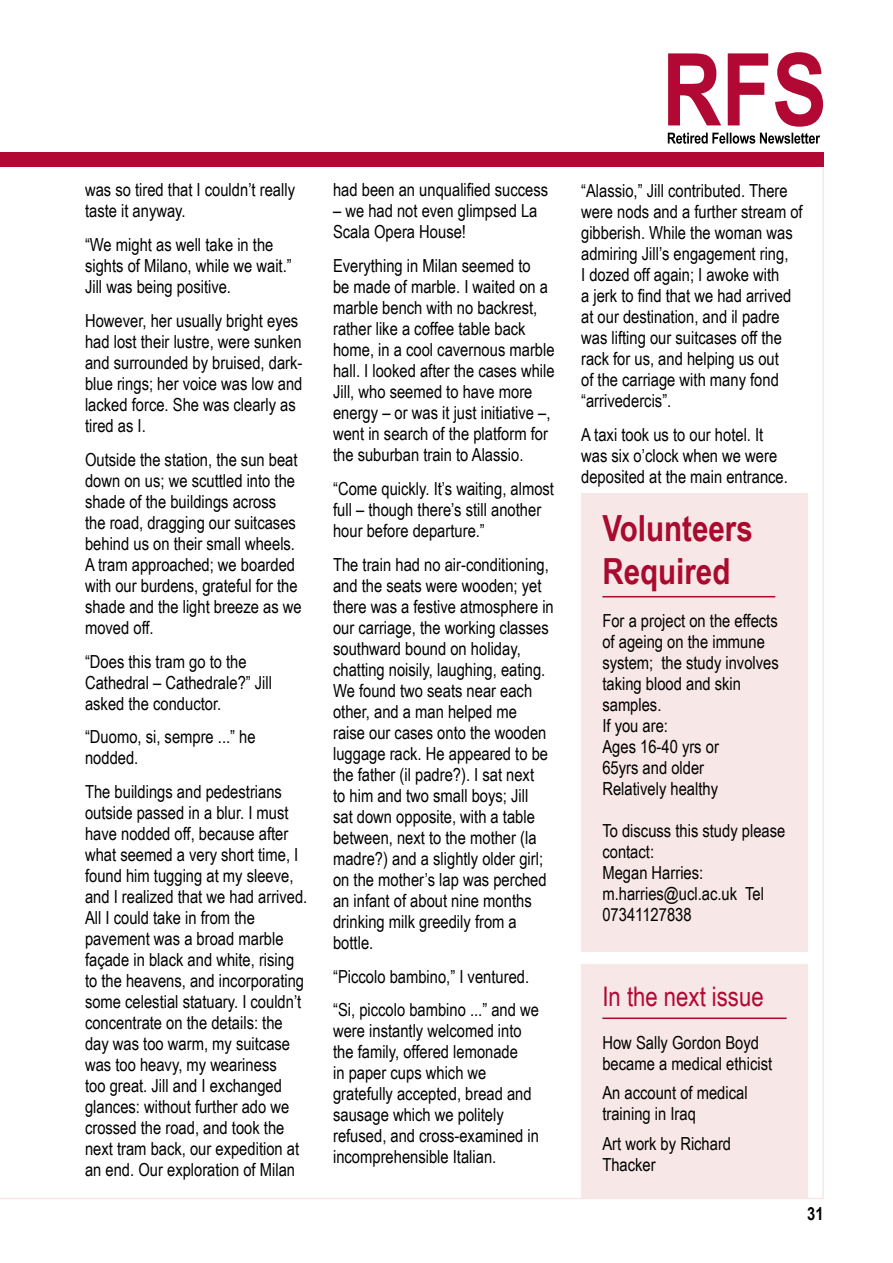
<style>
.page{position:relative;width:893px;height:1263px;background:#fff}
.page>*{position:absolute;margin:0;border:0;box-sizing:border-box;transform-origin:0 0}
.t1{font:700 36px/43.2px "Arial Narrow";color:#a90a2e}
.t2{font:27px "Arial Narrow";color:#b10933}
.t3{font:18px/21px "Arial Narrow";color:#000}
.t4{font:700 18px "Arial Narrow";color:#000}
</style>
<div class="page">
<div style="left:0;top:152px;width:824px;height:15px;background:#b10933"></div>
<svg style="left:668px;top:52px;width:155px;height:75px"></svg>
<svg style="left:668px;top:133px;width:152px;height:11px"></svg>
<div style="left:581px;top:964px;width:227px;height:234px;background:#f7e7e6"></div>
<hr style="left:602px;top:1017px;width:185px;height:2px;background:#a90a2e">
<div style="left:581px;top:493px;width:227px;height:458px;background:#f7e7e6"></div>
<hr style="left:602px;top:596px;width:173px;height:1px;background:#a90a2e">
<p class="t3" style="left:85px;top:179px;width:212px">was so tired that I couldn’t really taste it anyway.</p>
<p class="t3" style="left:85px;top:234px;width:208px">“We might as well take in the sights of Milano, while we wait.”<br>Jill was being positive.</p>
<p class="t3" style="left:85px;top:309px;width:219px">However, her usually bright eyes had lost their lustre, were sunken and surrounded by bruised, dark&shy;blue rings; her voice was low and lacked force. She was clearly as tired as I.</p>
<p class="t3" style="left:85px;top:448px;width:218px">Outside the station, the sun beat down on us; we scuttled into the shade of the buildings across<br>the road, dragging our suitcases behind us on their small wheels.<br>A tram approached; we boarded with our burdens, grateful for the shade and the light breeze as we moved off.</p>
<p class="t3" style="left:85px;top:650px;width:189px">“Does this tram go to the<br>Cathedral – Cathedrale?” Jill asked the conductor.</p>
<p class="t3" style="left:85px;top:726px;width:172px">“Duomo, si, sempre ...” he nodded.</p>
<p class="t3" style="left:85px;top:781px;width:224px">The buildings and pedestrians outside passed in a blur. I must have nodded off, because after what seemed a very short time, I found him tugging at my sleeve, and I realized that we had arrived.<br>All I could take in from the pavement was a broad marble façade in black and white, rising to the heavens, and incorporating some celestial statuary. I couldn’t concentrate on the details: the day was too warm, my suitcase was too heavy, my weariness<br>too great. Jill and I exchanged glances: without further ado we crossed the road, and took the next tram back, our expedition at an end. Our exploration of Milan</p>
<p class="t3" style="left:333px;top:179px;width:216px">had been an unqualified success</p>
<p class="t3" style="left:333px;top:200px;width:206px">– we had not even glimpsed La<br>Scala Opera House!</p>
<p class="t3" style="left:333px;top:254px;width:223px">Everything in Milan seemed to<br>be made of marble. I waited on a marble bench with no backrest, rather like a coffee table back home, in a cool cavernous marble hall. I looked after the cases while<br>Jill, who seemed to have more energy – or was it just initiative –, went in search of the platform for the suburban train to Alassio.</p>
<p class="t3" style="left:333px;top:477px;width:222px">“Come quickly. It’s waiting, almost full – though there’s still another hour before departure.”</p>
<p class="t3" style="left:333px;top:553px;width:222px">The train had no air-conditioning, and the seats were wooden; yet there was a festive atmosphere in our carriage, the working classes southward bound on holiday, chatting noisily, laughing, eating.<br>We found two seats near each other, and a man helped me<br>raise our cases onto the wooden luggage rack. He appeared to be the father (il padre?). I sat next<br>to him and two small boys; Jill<br>sat down opposite, with a table between, next to the mother (la madre?) and a slightly older girl; on the mother’s lap was perched an infant of about nine months drinking milk greedily from a bottle.</p>
<p class="t3" style="left:333px;top:959px;width:207px;line-height:33.8px">“Piccolo bambino,” I ventured. “Si, piccolo bambino ...” and we</p>
<p class="t3" style="left:333px;top:1020px;width:207px">were instantly welcomed into the family, offered lemonade<br>in paper cups which we gratefully accepted, bread and sausage which we politely refused, and cross-examined in incomprehensible Italian.</p>
<p class="t3" style="left:581px;top:180px;width:223px">“Alassio,” Jill contributed. There were nods and a further stream of gibberish. While the woman was admiring Jill’s engagement ring,<br>I dozed off again; I awoke with<br>a jerk to find that we had arrived at our destination, and il padre was lifting our suitcases off the rack for us, and helping us out<br>of the carriage with many fond “arrivedercis”.</p>
<p class="t3" style="left:581px;top:423px;width:208px">A taxi took us to our hotel. It was six o’clock when we were deposited at the main entrance.</p>
<h1 class="t1" style="left:602px;top:505px;width:152px">Volunteers<br>Required</h1>
<p class="t3" style="left:602px;top:609px;width:178px">For a project on the effects of ageing on the immune system; the study involves taking blood and skin samples.<br>If you are:<br>Ages 16-40 yrs or<br>65yrs and older<br>Relatively healthy</p>
<p class="t3" style="left:602px;top:819px;width:184px">To discuss this study please contact:<br>Megan Harries: m.harries@ucl.ac.uk Tel<br>07341127838</p>
<h2 class="t2" style="left:602px;top:976px;width:163px">In the next issue</h2>
<p class="t3" style="left:602px;top:1031px;width:171px">How Sally Gordon Boyd became a medical ethicist</p>
<p class="t3" style="left:602px;top:1081px;width:147px">An account of medical training in Iraq</p>
<p class="t3" style="left:602px;top:1132px;width:130px">Art work by Richard<br>Thacker</p>
<p class="t4" style="left:807px;top:1200px;width:18px">31</p>
</div>
